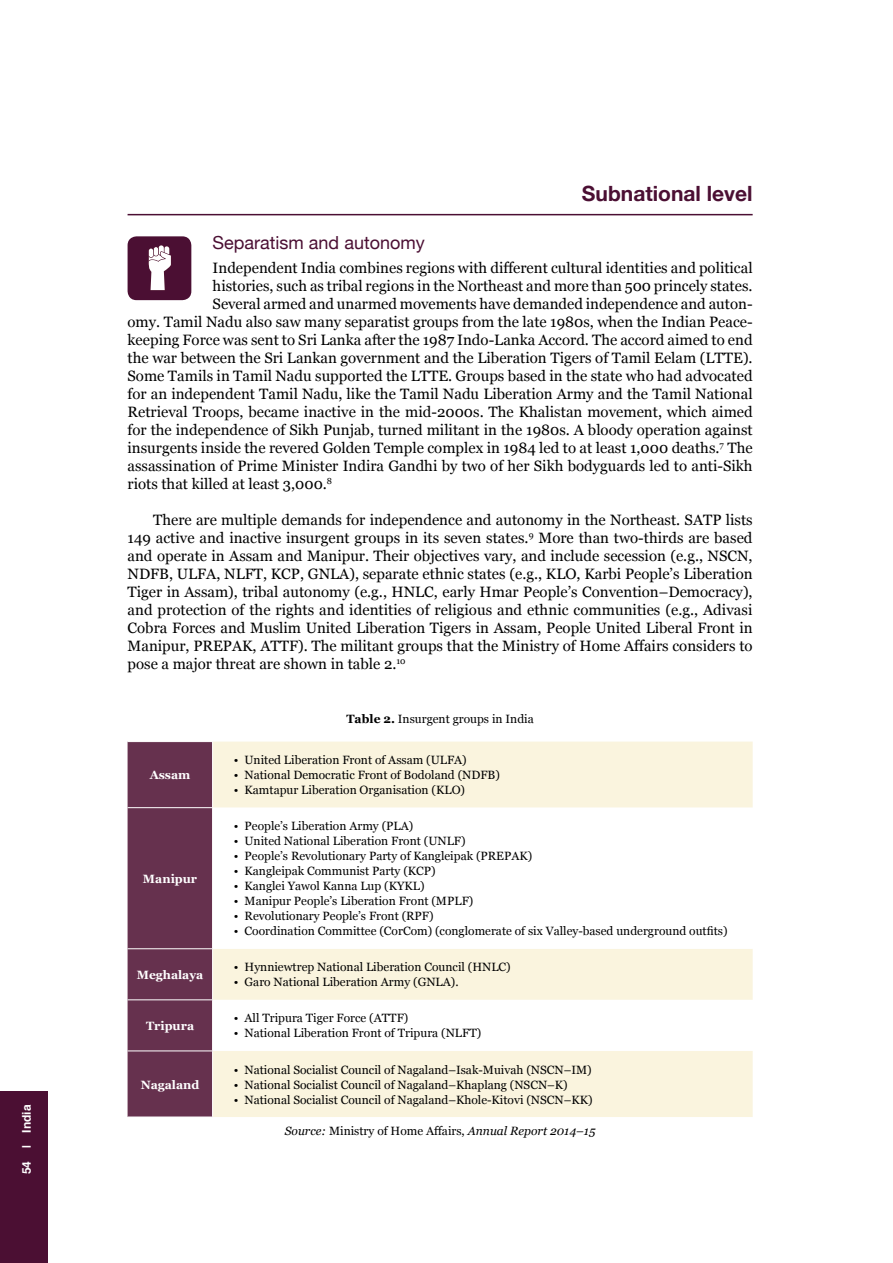
<style>
.page{position:relative;width:893px;height:1263px;background:#fff}
.page>*{position:absolute;margin:0;border:0;box-sizing:border-box;transform-origin:0 0}
.heading_2_with_line{font:700 21px "Helvetica Neue";color:#4b0f33}
.Heading_3{font:18px "Helvetica Neue";color:#4b0f33}
.basic-text-on-indent{font:15px "Georgia";color:#000}
.basic-text{font:15px/18px "Georgia";color:#000;text-align:justify}
.table_caption{font:12px "Georgia";color:#000}
.table_caption-2{font:italic 12px "Georgia";color:#000}
.table_header_white{font:700 12px "Georgia";color:#fff}
.t1{font:700 12px "Helvetica";color:#fff}
.s1{font-weight:700}
.s2{font-style:normal}
</style>
<div class="page">
<div style="left:0;top:1091px;width:48px;height:66px;background:#4b0f33"></div>
<div style="left:0;top:1157px;width:48px;height:106px;background:#4b0f33"></div>
<hr style="left:128px;top:214px;width:625px;height:1px;background:#4b0f33">
<div style="left:128px;top:236px;width:63px;height:64px;background:#4b0f33;border-radius:9px"></div>
<svg style="left:148px;top:245px;width:23px;height:46px"></svg>
<div style="left:128px;top:742px;width:84px;height:374px;background:#66314e"></div>
<div style="left:213px;top:741px;width:540px;height:376px;background:#faf4de"></div>
<svg style="left:213px;top:808px;width:540px;height:243px"></svg>
<hr style="left:128px;top:807px;width:85px;height:1px;background:#fff">
<hr style="left:128px;top:948px;width:85px;height:1px;background:#fff">
<hr style="left:128px;top:999px;width:85px;height:1px;background:#fff">
<hr style="left:128px;top:1050px;width:85px;height:1px;background:#fff">
<p class="t1" style="left:17px;top:1148px;width:45px;rotate:-90deg">| India</p>
<p class="t1" style="left:17px;top:1174px;width:15px;rotate:-90deg">54</p>
<h2 class="heading_2_with_line" style="left:582px;top:177px;width:172px">Subnational level</h2>
<h3 class="Heading_3" style="left:213px;top:230px;width:214px">Separatism and autonomy</h3>
<p class="basic-text-on-indent" style="left:213px;top:257px;width:541px">Independent India combines regions with different cultural identities and political</p>
<p class="basic-text-on-indent" style="left:213px;top:275px;width:541px">histories, such as tribal regions in the Northeast and more than 500 princely states.</p>
<p class="basic-text-on-indent" style="left:213px;top:293px;width:541px">Several armed and unarmed movements have demanded independence and auton-</p>
<p class="basic-text-on-indent" style="left:128px;top:311px;width:627px">omy. Tamil Nadu also saw many separatist groups from the late 1980s, when the Indian Peace-</p>
<p class="basic-text-on-indent" style="left:128px;top:329px;width:627px">keeping Force was sent to Sri Lanka after the 1987 Indo-Lanka Accord. The accord aimed to end</p>
<p class="basic-text-on-indent" style="left:128px;top:347px;width:627px">the war between the Sri Lankan government and the Liberation Tigers of Tamil Eelam (LTTE).</p>
<p class="basic-text-on-indent" style="left:128px;top:365px;width:627px">Some Tamils in Tamil Nadu supported the LTTE. Groups based in the state who had advocated</p>
<p class="basic-text-on-indent" style="left:128px;top:383px;width:627px">for an independent Tamil Nadu, like the Tamil Nadu Liberation Army and the Tamil National</p>
<p class="basic-text-on-indent" style="left:128px;top:401px;width:627px">Retrieval Troops, became inactive in the mid-2000s. The Khalistan movement, which aimed</p>
<p class="basic-text-on-indent" style="left:128px;top:419px;width:627px">for the independence of Sikh Punjab, turned militant in the 1980s. A bloody operation against</p>
<p class="basic-text-on-indent" style="left:128px;top:437px;width:627px">insurgents inside the revered Golden Temple complex in 1984 led to at least 1,000 deaths.<sup>7</sup> The</p>
<p class="basic-text-on-indent" style="left:128px;top:455px;width:627px">assassination of Prime Minister Indira Gandhi by two of her Sikh bodyguards led to anti-Sikh</p>
<p class="basic-text-on-indent" style="left:128px;top:473px;width:206px">riots that killed at least 3,000.<sup>8</sup></p>
<p class="basic-text" style="left:128px;top:510px;width:627px;text-indent:26px">There are multiple demands for independence and autonomy in the Northeast. SATP lists 149 active and inactive insurgent groups in its seven states.<sup>9</sup> More than two-thirds are based and operate in Assam and Manipur. Their objectives vary, and include secession (e.g., NSCN, NDFB, ULFA, NLFT, KCP, GNLA), separate ethnic states (e.g., KLO, Karbi People’s Liberation Tiger in Assam), tribal autonomy (e.g., HNLC, early Hmar People’s Convention–Democracy), and protection of the rights and identities of religious and ethnic communities (e.g., Adivasi Cobra Forces and Muslim United Liberation Tigers in Assam, People United Liberal Front in Manipur, PREPAK, ATTF). The militant groups that the Ministry of Home Affairs considers to pose a major threat are shown in table 2.<sup>10</sup></p>
<p class="table_header_white" style="left:150px;top:766px;width:42px">Assam</p>
<p class="table_header_white" style="left:143px;top:869px;width:56px">Manipur</p>
<p class="table_header_white" style="left:137px;top:966px;width:68px">Meghalaya</p>
<p class="table_header_white" style="left:146px;top:1017px;width:50px">Tripura</p>
<p class="table_header_white" style="left:141px;top:1075px;width:60px">Nagaland</p>
<p class="table_caption" style="left:346px;top:710px;width:189px"><span class="s1">Table 2.</span> Insurgent groups in India</p>
<p class="table_caption" style="left:234px;top:751px;width:234px">• United Liberation Front of Assam (ULFA)</p>
<p class="table_caption" style="left:234px;top:766px;width:267px">• National Democratic Front of Bodoland (NDFB)</p>
<p class="table_caption" style="left:234px;top:781px;width:233px">• Kamtapur Liberation Organisation (KLO)</p>
<p class="table_caption" style="left:234px;top:817px;width:181px">• People’s Liberation Army (PLA)</p>
<p class="table_caption" style="left:234px;top:832px;width:233px">• United National Liberation Front (UNLF)</p>
<p class="table_caption" style="left:234px;top:847px;width:300px">• People’s Revolutionary Party of Kangleipak (PREPAK)</p>
<p class="table_caption" style="left:234px;top:862px;width:203px">• Kangleipak Communist Party (KCP)</p>
<p class="table_caption" style="left:234px;top:877px;width:192px">• Kanglei Yawol Kanna Lup (KYKL)</p>
<p class="table_caption" style="left:234px;top:892px;width:241px">• Manipur People’s Liberation Front (MPLF)</p>
<p class="table_caption" style="left:234px;top:907px;width:201px">• Revolutionary People’s Front (RPF)</p>
<p class="table_caption" style="left:234px;top:922px;width:495px">• Coordination Committee (CorCom) (conglomerate of six Valley-based underground outfits)</p>
<p class="table_caption" style="left:234px;top:958px;width:278px">• Hynniewtrep National Liberation Council (HNLC)</p>
<p class="table_caption" style="left:234px;top:973px;width:226px">• Garo National Liberation Army (GNLA).</p>
<p class="table_caption" style="left:234px;top:1009px;width:176px">• All Tripura Tiger Force (ATTF)</p>
<p class="table_caption" style="left:234px;top:1024px;width:249px">• National Liberation Front of Tripura (NLFT)</p>
<p class="table_caption" style="left:234px;top:1060px;width:359px">• National Socialist Council of Nagaland–Isak-Muivah (NSCN–IM)</p>
<p class="table_caption" style="left:234px;top:1075px;width:335px">• National Socialist Council of Nagaland–Khaplang (NSCN–K)</p>
<p class="table_caption" style="left:234px;top:1090px;width:360px">• National Socialist Council of Nagaland–Khole-Kitovi (NSCN–KK)</p>
<p class="table_caption-2" style="left:285px;top:1122px;width:312px">Source: <span class="s2">Ministry of Home Affairs,</span> Annual Report 2014–15</p>
</div>
